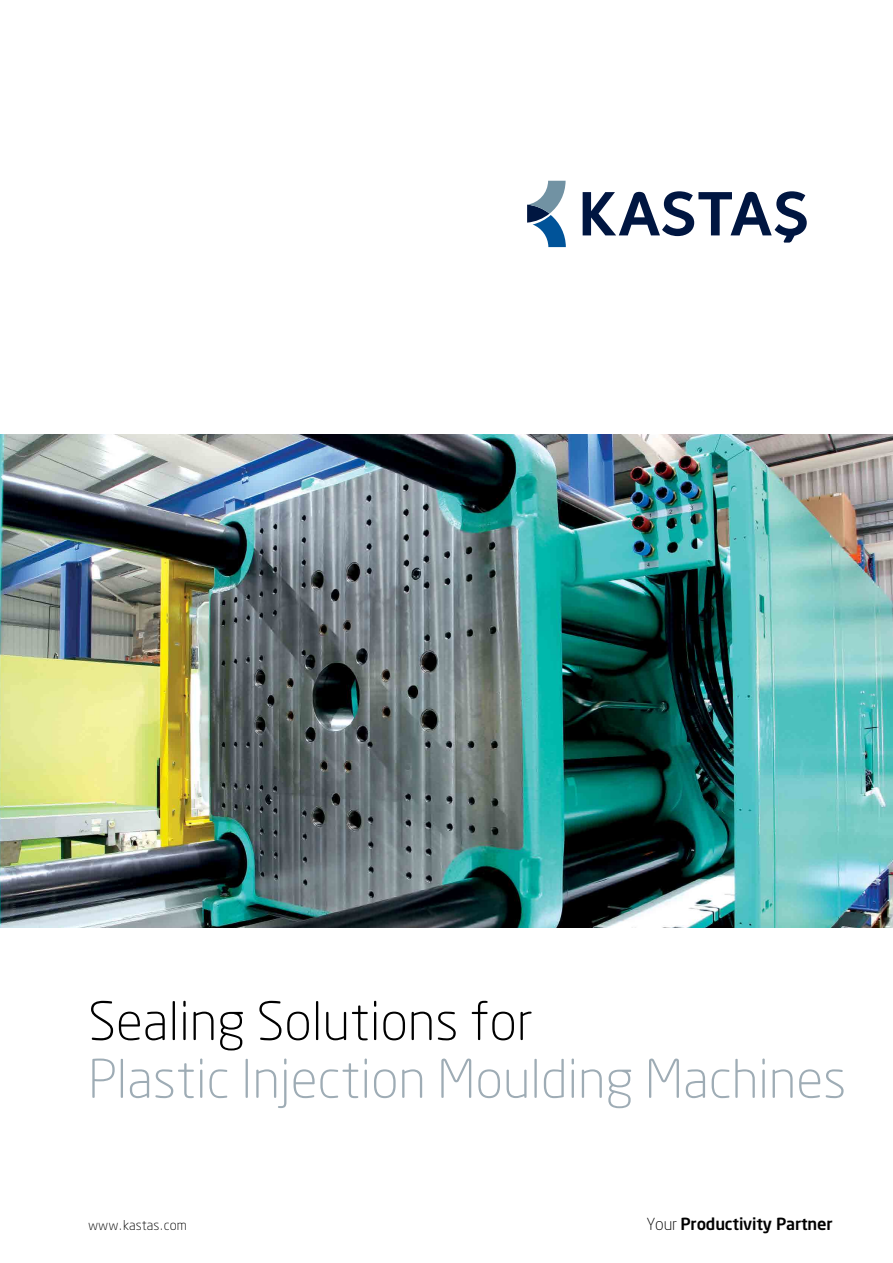
<style>
.page{position:relative;width:893px;height:1263px;background:#fff}
.page>*{position:absolute;margin:0;border:0;box-sizing:border-box;transform-origin:0 0}
.t1{font:52.5px "Neo Sans Light tr Rev 02";color:#9eacb5}
.t2{font:52.5px "Neo Sans Light tr Rev 02";color:#000}
.t3{font:16.5px "Neo Sans Medium tr Rev 02";letter-spacing:-.01em;color:#000}
.t4{font:13.5px "Neo Sans Light tr Rev 02";color:#000}
.s1{font-family:"Neo Sans Light tr Rev 02"}
</style>
<div class="page">
<img style="left:0;top:434px;width:893px;height:494px">
<svg style="left:527px;top:181px;width:39px;height:66px"></svg>
<svg style="left:583px;top:191px;width:224px;height:52px"></svg>
<p class="t2" style="left:88px;top:990px;width:446px">Sealing Solutions for</p>
<p class="t1" style="left:88px;top:1047px;width:759px">Plastic Injection Moulding Machines</p>
<p class="t4" style="left:88px;top:1217px;width:100px">www.kastas.com</p>
<p class="t3" style="left:646px;top:1214px;width:188px"><span class="s1">Your</span> Productivity Partner</p>
</div>
